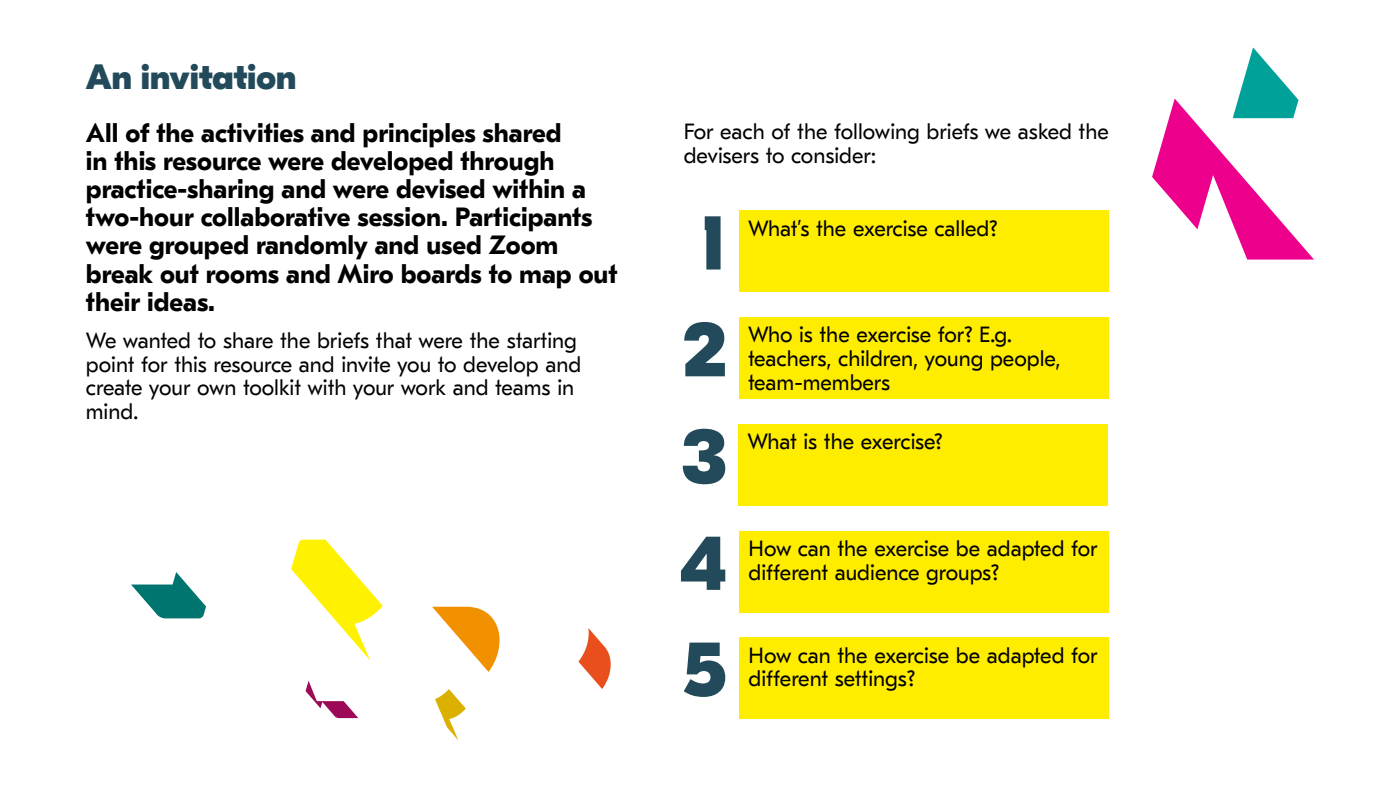
<style>
.page{position:relative;width:1400px;height:788px;background:#fff}
.page>*{position:absolute;margin:0;border:0;box-sizing:border-box;transform-origin:0 0}
.t1{font:800 78.75px/106.4px "GT Eesti Display";color:#234a5a;text-align:justify}
.t2{font:800 35px "GT Eesti Display";color:#234a5a}
.t3{font:700 26.25px/28px "GT Eesti Text";color:#000}
.t4{font:21.88px/23.6px "GT Eesti Text";color:#000}
</style>
<div class="page">
<div style="left:739px;top:210px;width:369px;height:82px;background:#ffed00"></div>
<div style="left:739px;top:317px;width:369px;height:81px;background:#ffed00"></div>
<div style="left:739px;top:424px;width:369px;height:81px;background:#ffed00"></div>
<div style="left:740px;top:530px;width:369px;height:82px;background:#ffed00"></div>
<div style="left:740px;top:637px;width:369px;height:82px;background:#ffed00"></div>
<svg style="left:131px;top:572px;width:75px;height:46px"></svg>
<svg style="left:435px;top:689px;width:31px;height:51px"></svg>
<svg style="left:578px;top:628px;width:33px;height:61px"></svg>
<svg style="left:432px;top:606px;width:68px;height:66px"></svg>
<svg style="left:306px;top:681px;width:52px;height:37px"></svg>
<svg style="left:1152px;top:47px;width:162px;height:212px"></svg>
<svg style="left:291px;top:539px;width:92px;height:121px"></svg>
<h2 class="t2" style="left:86px;top:58px;width:212px">An invitation</h2>
<p class="t3" style="left:86px;top:120px;width:533px">All of the activities and principles shared<br>in this resource were developed through practice-sharing and were devised within a two-hour collaborative session. Participants were grouped randomly and used Zoom break out rooms and Miro boards to map out their ideas.</p>
<p class="t4" style="left:86px;top:329px;width:497px">We wanted to share the briefs that were the starting point for this resource and invite you to develop and create your own toolkit with your work and teams in mind.</p>
<p class="t4" style="left:684px;top:120px;width:427px">For each of the following briefs we asked the devisers to consider:</p>
<h1 class="t1" style="left:701px;top:191px;width:27px">1</h1>
<p class="t4" style="left:748px;top:217px;width:251px">What’s the exercise called?</p>
<h1 class="t1" style="left:680px;top:297px;width:48px">2<br>3<br>4<br>5</h1>
<p class="t4" style="left:748px;top:323px;width:314px">Who is the exercise for? E.g. teachers, children, young people, team-members</p>
<p class="t4" style="left:747px;top:430px;width:197px">What is the exercise?</p>
<p class="t4" style="left:749px;top:537px;width:351px">How can the exercise be adapted for different audience groups?</p>
<p class="t4" style="left:749px;top:643px;width:351px">How can the exercise be adapted for different settings?</p>
</div>
